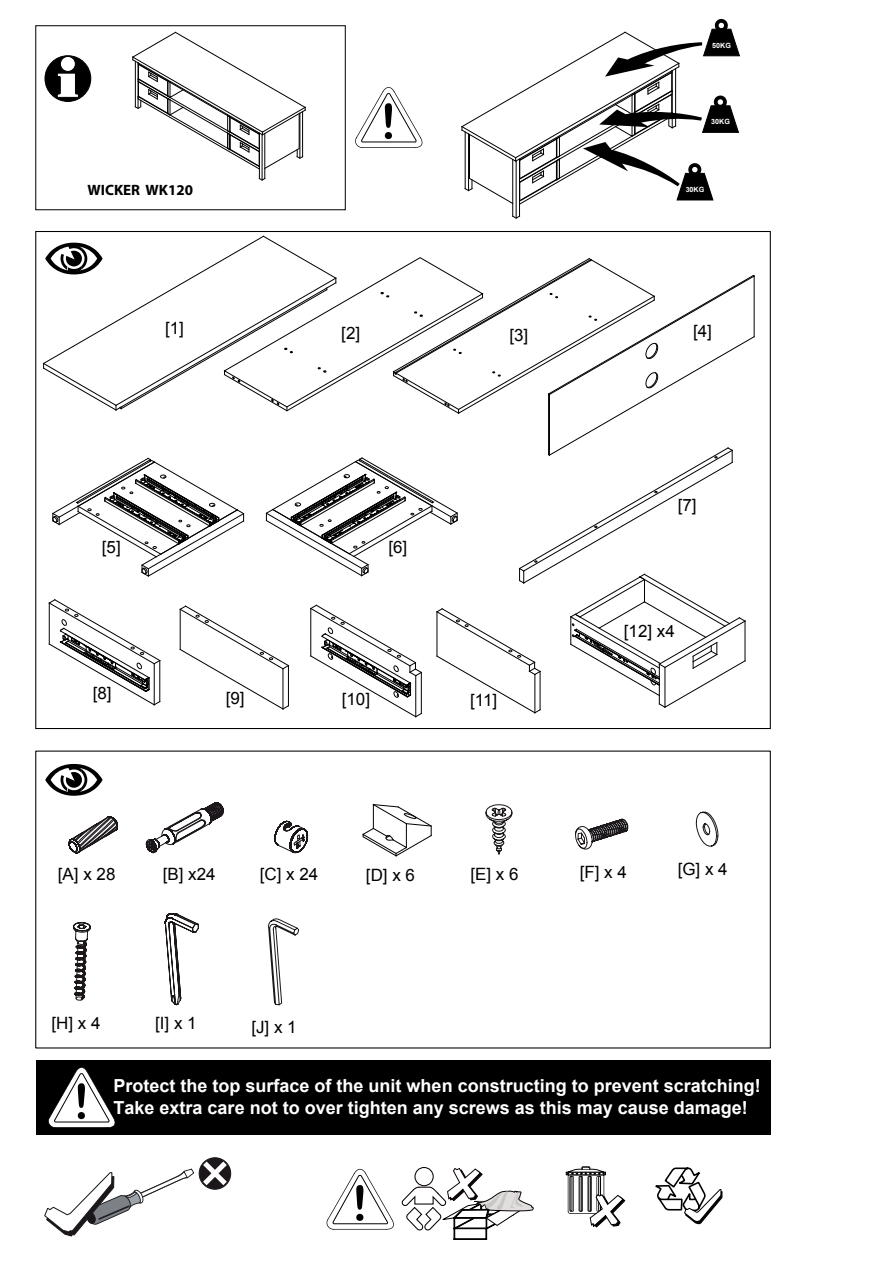
<style>
.page{position:relative;width:893px;height:1263px;background:#fff}
.page>*{position:absolute;margin:0;border:0;box-sizing:border-box;transform-origin:0 0}
.t1{font:700 18px/21.6px "Arial";color:#fff}
.t2{font:16.95px "Arial";color:#000}
.t3{font:700 15px "Myriad Pro";color:#000}
.t4{font:700 7.2px "Arial";color:#fff}
</style>
<div class="page">
<div style="left:45px;top:56px;width:46px;height:45px;background:#000;border-radius:50%"></div>
<div style="left:45px;top:56px;width:46px;height:46px;border:1px solid #000;border-radius:50%"></div>
<svg style="left:57px;top:73px;width:22px;height:25px"></svg>
<div style="left:60px;top:56px;width:15px;height:15px;background:#fff;border-radius:50%"></div>
<div style="left:60px;top:56px;width:16px;height:16px;border:1px solid #000;border-radius:50%"></div>
<svg style="left:655px;top:1167px;width:67px;height:57px"></svg>
<svg style="left:565px;top:1166px;width:60px;height:61px"></svg>
<svg style="left:355px;top:87px;width:68px;height:61px"></svg>
<div style="left:414px;top:1167px;width:20px;height:19px;border:1px solid #0a0406;border-radius:50%"></div>
<svg style="left:326px;top:1168px;width:208px;height:72px"></svg>
<div style="left:35px;top:25px;width:311px;height:185px;border:1px solid #000"></div>
<svg style="left:45px;top:764px;width:58px;height:32px"></svg>
<svg style="left:69px;top:816px;width:49px;height:38px"></svg>
<svg style="left:145px;top:802px;width:79px;height:51px"></svg>
<svg style="left:274px;top:820px;width:35px;height:33px"></svg>
<svg style="left:72px;top:922px;width:19px;height:79px"></svg>
<svg style="left:165px;top:913px;width:34px;height:92px"></svg>
<svg style="left:268px;top:919px;width:31px;height:86px"></svg>
<div style="left:199px;top:1158px;width:32px;height:31px;background:#1b171b;border-radius:50%"></div>
<div style="left:199px;top:1157px;width:32px;height:32px;border:1px solid #1b171b;border-radius:50%"></div>
<svg style="left:203px;top:1161px;width:24px;height:24px"></svg>
<svg style="left:44px;top:1168px;width:150px;height:68px"></svg>
<svg style="left:362px;top:804px;width:70px;height:53px"></svg>
<svg style="left:575px;top:818px;width:54px;height:32px"></svg>
<svg style="left:696px;top:811px;width:23px;height:36px"></svg>
<hr style="left:516px;top:161px;width:1px;height:57px;background:#000">
<hr style="left:519px;top:159px;width:1px;height:57px;background:#000">
<hr style="left:512px;top:159px;width:1px;height:57px;background:#000">
<svg style="left:512px;top:215px;width:9px;height:4px"></svg>
<svg style="left:461px;top:19px;width:279px;height:186px"></svg>
<hr style="left:262px;top:135px;width:1px;height:45px;background:#000">
<hr style="left:259px;top:133px;width:1px;height:46px;background:#000">
<hr style="left:264px;top:133px;width:1px;height:46px;background:#000">
<svg style="left:258px;top:177px;width:8px;height:4px"></svg>
<svg style="left:132px;top:31px;width:174px;height:139px"></svg>
<svg style="left:486px;top:804px;width:26px;height:51px"></svg>
<svg style="left:43px;top:235px;width:712px;height:483px"></svg>
<div style="left:36px;top:1061px;width:734px;height:74px;background:#000"></div>
<svg style="left:48px;top:1067px;width:67px;height:61px"></svg>
<p class="t4" style="left:712px;top:41px;width:20px">50KG</p>
<p class="t3" style="left:87px;top:180px;width:107px">WICKER WK120</p>
<p class="t2" style="left:165px;top:317px;width:20px">[1]</p>
<p class="t2" style="left:341px;top:322px;width:20px">[2]</p>
<p class="t4" style="left:711px;top:117px;width:20px">30KG</p>
<p class="t4" style="left:686px;top:185px;width:20px">30KG</p>
<p class="t2" style="left:509px;top:324px;width:20px">[3]</p>
<p class="t2" style="left:693px;top:320px;width:20px">[4]</p>
<p class="t2" style="left:102px;top:536px;width:20px">[5]</p>
<p class="t2" style="left:388px;top:536px;width:20px">[6]</p>
<p class="t2" style="left:93px;top:682px;width:20px">[8]</p>
<p class="t2" style="left:226px;top:687px;width:20px">[9]</p>
<p class="t2" style="left:342px;top:688px;width:30px">[10]</p>
<p class="t2" style="left:470px;top:689px;width:29px">[11]</p>
<p class="t2" style="left:678px;top:494px;width:20px">[7]</p>
<p class="t2" style="left:624px;top:620px;width:52px">[12] x4</p>
<p class="t2" style="left:366px;top:864px;width:51px">[D] x 6</p>
<p class="t2" style="left:580px;top:861px;width:49px">[F] x 4</p>
<p class="t2" style="left:678px;top:858px;width:51px">[G] x 4</p>
<p class="t2" style="left:58px;top:863px;width:59px">[A] x 28</p>
<p class="t2" style="left:163px;top:863px;width:54px">[B] x24</p>
<p class="t2" style="left:260px;top:863px;width:60px">[C] x 24</p>
<p class="t2" style="left:470px;top:863px;width:50px">[E] x 6</p>
<p class="t2" style="left:52px;top:1012px;width:51px">[H] x 4</p>
<p class="t2" style="left:155px;top:1012px;width:43px">[I] x 1</p>
<p class="t2" style="left:251px;top:1015px;width:47px">[J] x 1</p>
<p class="t1" style="left:114px;top:1075px;width:649px">Protect the top surface of the unit when constructing to prevent scratching!<br>Take extra care not to over tighten any screws as this may cause damage!</p>
</div>
